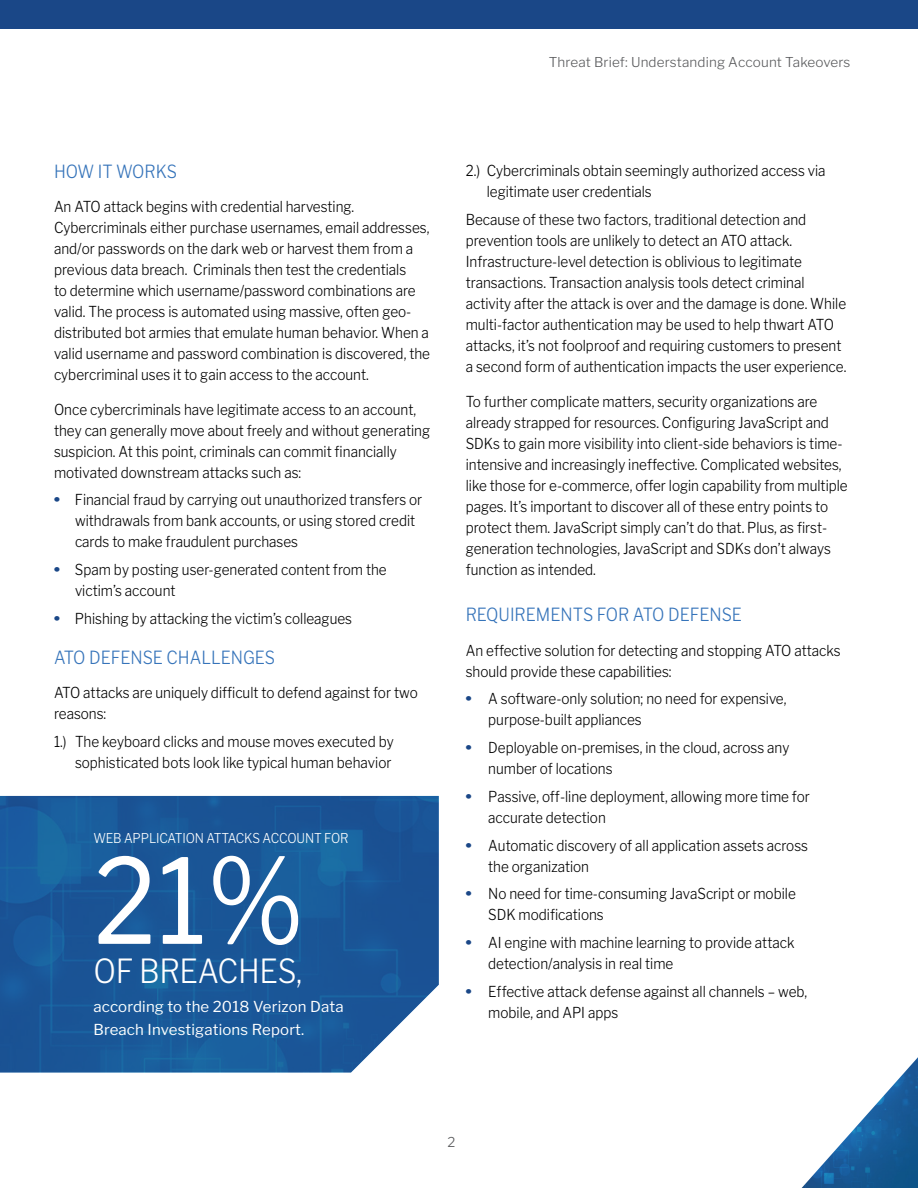
<style>
.page{position:relative;width:918px;height:1188px;background:#fff}
.page>*{position:absolute;margin:0;border:0;box-sizing:border-box;transform-origin:0 0}
.t1{font:117px "Libre Franklin";color:#fff;scale:.9 1}
.t2{font:300 33px "Libre Franklin";letter-spacing:-.01em;color:#fff;scale:.9 1}
.t3{font:300 18px "Libre Franklin";color:#3674ba;scale:.9 1}
.t4{font:300 15px/21px "Libre Franklin";color:#000;scale:.9 1}
.t5{font:15px/22.5px "Libre Franklin";letter-spacing:.01em;color:#fff}
.t6{font:300 13.5px "Libre Franklin";letter-spacing:.01em;color:#58595b}
.t7{font:300 13.5px "Libre Franklin";letter-spacing:-.01em;color:#fff;scale:.9 1}
.s1{font-weight:900;color:#1a4787}
</style>
<div class="page">
<img style="left:802px;top:1057px;width:116px;height:131px">
<div style="left:0;top:0;width:918px;height:29px;background:#1a4787"></div>
<svg style="left:0;top:796px;width:439px;height:276px;background:#205d9b"></svg>
<p class="t6" style="left:549px;top:54px;width:303px">Threat Brief: Understanding Account Takeovers</p>
<p class="t3" style="left:54px;top:160px;width:138px">HOW IT WORKS</p>
<p class="t4" style="left:54px;top:196px;width:419px">An ATO attack begins with credential harvesting.<br>Cybercriminals either purchase usernames, email addresses, and/or passwords on the dark web or harvest them from a previous data breach. Criminals then test the credentials<br>to determine which username/password combinations are valid. The process is automated using massive, often geo&shy;distributed bot armies that emulate human behavior. When a valid username and password combination is discovered, the cybercriminal uses it to gain access to the account.</p>
<p class="t4" style="left:54px;top:399px;width:419px">Once cybercriminals have legitimate access to an account, they can generally move about freely and without generating suspicion. At this point, criminals can commit financially motivated downstream attacks such as:</p>
<p class="t4" style="left:75px;top:489px;width:387px;text-indent:-21px"><span class="s1">•</span> Financial fraud by carrying out unauthorized transfers or withdrawals from bank accounts, or using stored credit cards to make fraudulent purchases</p>
<p class="t4" style="left:75px;top:559px;width:348px;text-indent:-21px"><span class="s1">•</span> Spam by posting user-generated content from the victim’s account</p>
<p class="t4" style="left:54px;top:608px;width:333px"><span class="s1">•</span> Phishing by attacking the victim’s colleagues</p>
<p class="t3" style="left:54px;top:646px;width:247px">ATO DEFENSE CHALLENGES</p>
<p class="t4" style="left:54px;top:682px;width:406px">ATO attacks are uniquely difficult to defend against for two reasons:</p>
<p class="t4" style="left:54px;top:731px;width:379px;text-align:right">1.) The keyboard clicks and mouse moves executed by sophisticated bots look like typical human behavior</p>
<p class="t7" style="left:93px;top:830px;width:285px">WEB APPLICATION ATTACKS ACCOUNT FOR</p>
<p class="t1" style="left:93px;top:831px;width:236px">21%</p>
<p class="t2" style="left:93px;top:951px;width:233px">OF BREACHES,</p>
<p class="t5" style="left:93px;top:995px;width:252px">according to the 2018 Verizon Data<br>Breach Investigations Report.</p>
<p class="t4" style="left:487px;top:160px;width:378px;text-indent:-21px">2.) Cybercriminals obtain seemingly authorized access via legitimate user credentials</p>
<p class="t4" style="left:466px;top:209px;width:424px">Because of these two factors, traditional detection and prevention tools are unlikely to detect an ATO attack.<br>Infrastructure-level detection is oblivious to legitimate transactions. Transaction analysis tools detect criminal activity after the attack is over and the damage is done. While multi-factor authentication may be used to help thwart ATO attacks, it’s not foolproof and requiring customers to present a second form of authentication impacts the user experience.</p>
<p class="t4" style="left:466px;top:391px;width:426px">To further complicate matters, security organizations are already strapped for resources. Configuring JavaScript and SDKs to gain more visibility into client-side behaviors is time&shy;intensive and increasingly ineffective. Complicated websites, like those for e-commerce, offer login capability from multiple pages. It’s important to discover all of these entry points to protect them. JavaScript simply can’t do that. Plus, as first&shy;generation technologies, JavaScript and SDKs don’t always function as intended.</p>
<p class="t3" style="left:466px;top:604px;width:308px">REQUIREMENTS FOR ATO DEFENSE</p>
<p class="t4" style="left:466px;top:640px;width:418px">An effective solution for detecting and stopping ATO attacks should provide these capabilities:</p>
<p class="t4" style="left:488px;top:688px;width:333px;text-indent:-22px"><span class="s1">•</span> A software-only solution; no need for expensive, purpose-built appliances</p>
<p class="t4" style="left:488px;top:737px;width:336px;text-indent:-22px"><span class="s1">•</span> Deployable on-premises, in the cloud, across any number of locations</p>
<p class="t4" style="left:488px;top:786px;width:359px;text-indent:-22px"><span class="s1">•</span> Passive, off-line deployment, allowing more time for accurate detection</p>
<p class="t4" style="left:488px;top:835px;width:357px;text-indent:-22px"><span class="s1">•</span> Automatic discovery of all application assets across the organization</p>
<p class="t4" style="left:488px;top:883px;width:343px;text-indent:-22px"><span class="s1">•</span> No need for time-consuming JavaScript or mobile<br>SDK modifications</p>
<p class="t4" style="left:488px;top:932px;width:342px;text-indent:-22px"><span class="s1">•</span> AI engine with machine learning to provide attack detection/analysis in real time</p>
<p class="t4" style="left:488px;top:981px;width:356px;text-indent:-22px"><span class="s1">•</span> Effective attack defense against all channels – web, mobile, and API apps</p>
<p class="t6" style="left:447px;top:1134px;width:9px">2</p>
</div>
